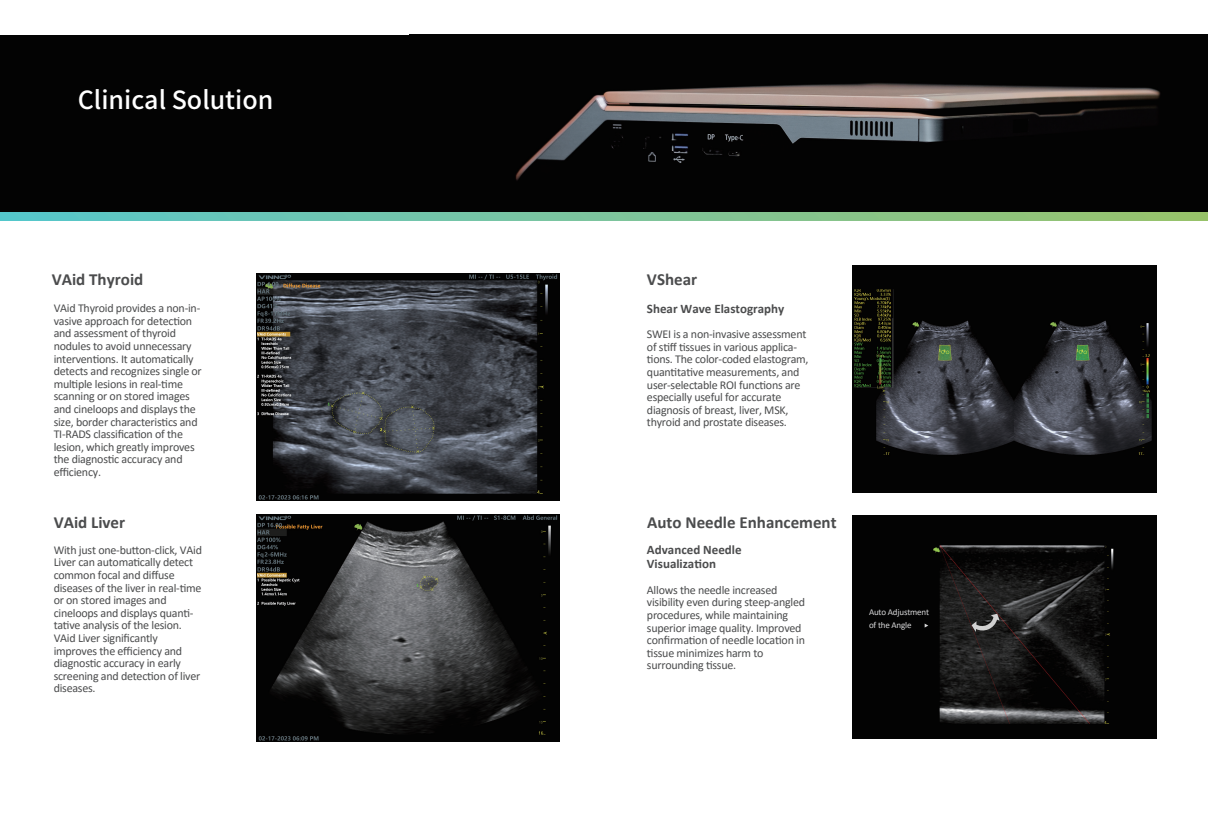
<style>
.page{position:relative;width:1208px;height:825px;background:#fff}
.page>*{position:absolute;margin:0;border:0;box-sizing:border-box;transform-origin:0 0}
.t1{font:500 25px "Source Han Sans CN";color:#fff}
.t2{font:700 17px "Calibri";color:#4b4c4d}
.t3{font:700 13px/13.6px "Calibri";color:#4b4c4d}
.t4{font:12px/12.6px "Calibri";letter-spacing:-.02em;color:#4b4c4d}
.t5{font:9px/12.6px "Calibri";letter-spacing:-.02em;color:#d7d7d8}
</style>
<div class="page">
<img style="left:257px;top:514px;width:302px;height:227px">
<img style="left:256px;top:273px;width:303px;height:228px">
<div style="left:852px;top:515px;width:304px;height:224px;background:#030303"></div>
<div style="left:0;top:60px;width:1208px;height:160px;background:linear-gradient(to right,#5ac6cc,#9bc26c)"></div>
<img style="left:924px;top:545px;width:190px;height:179px">
<svg style="left:924px;top:623px;width:4px;height:4px"></svg>
<div style="left:851px;top:265px;width:305px;height:227px;background:#030303"></div>
<div style="left:0;top:35px;width:1208px;height:176px;background:#030303"></div>
<img style="left:515px;top:83px;width:646px;height:98px">
<svg style="left:971px;top:614px;width:28px;height:18px"></svg>
<img style="left:854px;top:289px;width:298px;height:166px">
<h1 class="t1" style="left:78px;top:86px;width:197px">Clinical Solution</h1>
<h2 class="t2" style="left:52px;top:269px;width:93px">VAid Thyroid</h2>
<p class="t4" style="left:54px;top:301px;width:150px">VAid Thyroid provides a non-in&shy;vasive approach for detection and assessment of thyroid nodules to avoid unnecessary interventions. It automatically detects and recognizes single or multiple lesions in real-time scanning or on stored images and cineloops and displays the size, border characteristics and<br>TI-RADS classification of the lesion, which greatly improves the diagnostic accuracy and efficiency.</p>
<p class="t3" style="left:647px;top:301px;width:139px">Shear Wave Elastography</p>
<h2 class="t2" style="left:647px;top:269px;width:52px">VShear</h2>
<p class="t4" style="left:647px;top:327px;width:163px">SWEI is a non-invasive assessment of stiff tissues in various applica&shy;tions. The color-coded elastogram, quantitative measurements, and user-selectable ROI functions are especially useful for accurate diagnosis of breast, liver, MSK, thyroid and prostate diseases.</p>
<h2 class="t2" style="left:54px;top:512px;width:73px">VAid Liver</h2>
<p class="t4" style="left:54px;top:543px;width:150px">With just one-button-click, VAid<br>Liver can automatically detect common focal and diffuse diseases of the liver in real-time or on stored images and cineloops and displays quanti&shy;tative analysis of the lesion.<br>VAid Liver significantly improves the efficiency and diagnostic accuracy in early screening and detection of liver diseases.</p>
<h2 class="t2" style="left:647px;top:512px;width:191px">Auto Needle Enhancement</h2>
<p class="t3" style="left:647px;top:542px;width:96px">Advanced Needle<br>Visualization</p>
<p class="t4" style="left:647px;top:583px;width:160px">Allows the needle increased visibility even during steep-angled procedures, while maintaining superior image quality. Improved confirmation of needle location in tissue minimizes harm to surrounding tissue.</p>
<p class="t5" style="left:869px;top:606px;width:61px">Auto Adjustment of the Angle</p>
</div>
